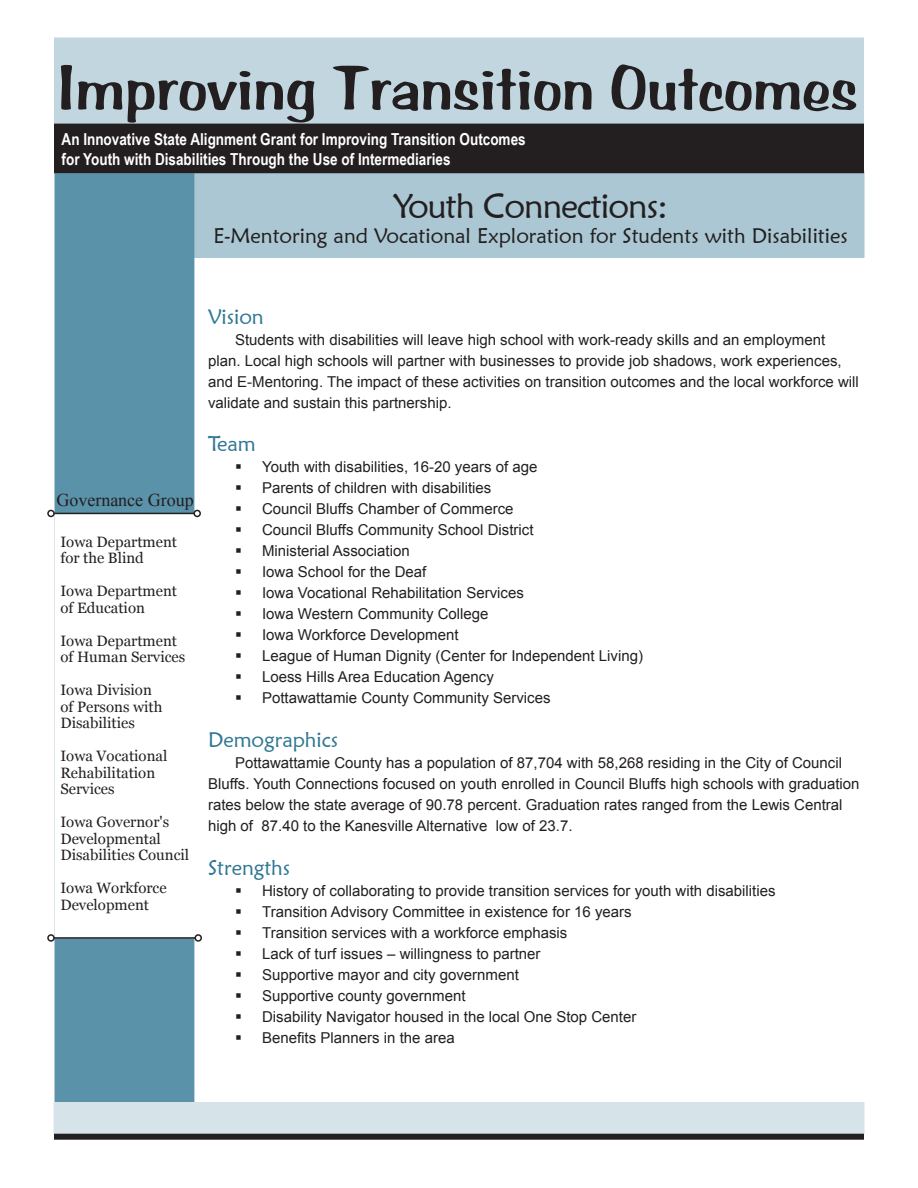
<style>
.page{position:relative;width:918px;height:1188px;background:#fff}
.page>*{position:absolute;margin:0;border:0;box-sizing:border-box;transform-origin:0 0}
.t1{font:64.95px "BRADDON";color:#231f20}
.t2{font:34.5px "Maiandra GD";letter-spacing:-.03em;color:#231f20}
.t3{font:21px "Maiandra GD";color:#231f20}
.Subhead_2{font:21px "Maiandra GD";color:#307793}
.t4{font:18px "Times New Roman";color:#231f20}
.t5{font:700 16.5px/19.8px "Arial Narrow";color:#fff}
.Body{font:15px/21px "Arial";color:#231f20}
.t6{font:15px/16.5px "Georgia";color:#231f20}
</style>
<div class="page">
<div style="left:193px;top:171px;width:671px;height:86px;background:#aac7d3"></div>
<div style="left:55px;top:55px;width:139px;height:1078px;background:#5992a9"></div>
<div style="left:55px;top:38px;width:808px;height:134px;background:#c1d6df"></div>
<div style="left:55px;top:124px;width:808px;height:48px;background:#231f20"></div>
<div style="left:54px;top:124px;width:810px;height:49px;border:2px solid #231f20"></div>
<div style="left:54px;top:1102px;width:810px;height:32px;background:#d6e4e9"></div>
<div style="left:54px;top:1102px;width:810px;height:32px;border:1px solid #d6e4e9"></div>
<div style="left:55px;top:514px;width:146px;height:424px;background:#fff"></div>
<div style="left:54px;top:513px;width:148px;height:425px;border:2px solid #fff"></div>
<hr style="left:54px;top:937px;width:141px;height:2px;background:#231f20">
<div style="left:47px;top:934px;width:8px;height:8px;border:2px solid #231f20;border-radius:50%"></div>
<div style="left:194px;top:934px;width:8px;height:8px;border:2px solid #231f20;border-radius:50%"></div>
<hr style="left:54px;top:513px;width:140px;height:1px;background:#231f20">
<div style="left:47px;top:510px;width:8px;height:7px;border:2px solid #231f20;border-radius:50%"></div>
<div style="left:193px;top:510px;width:8px;height:7px;border:2px solid #231f20;border-radius:50%"></div>
<div style="left:54px;top:1134px;width:810px;height:6px;background:#231f20"></div>
<p class="t1" style="left:57px;top:50px;width:802px">Improving Transition Outcomes</p>
<p class="t5" style="left:62px;top:129px;width:466px">An Innovative State Alignment Grant for Improving Transition Outcomes for Youth with Disabilities Through the Use of Intermediaries</p>
<p class="t2" style="left:393px;top:185px;width:276px">Youth Connections:</p>
<p class="t3" style="left:213px;top:223px;width:636px">E-Mentoring and Vocational Exploration for Students with Disabilities</p>
<p class="t4" style="left:56px;top:488px;width:139px">Governance Group</p>
<p class="t6" style="left:60px;top:533px;width:118px">Iowa Department for the Blind</p>
<p class="t6" style="left:60px;top:583px;width:118px">Iowa Department of Education</p>
<p class="t6" style="left:60px;top:632px;width:126px">Iowa Department of Human Services</p>
<p class="t6" style="left:60px;top:682px;width:104px">Iowa Division of Persons with<br>Disabilities</p>
<p class="t6" style="left:60px;top:748px;width:108px">Iowa Vocational<br>Rehabilitation<br>Services</p>
<p class="t6" style="left:60px;top:814px;width:130px">Iowa Governor's<br>Developmental<br>Disabilities Council</p>
<p class="t6" style="left:60px;top:880px;width:108px">Iowa Workforce<br>Development</p>
<p class="Subhead_2" style="left:208px;top:304px;width:57px">Vision</p>
<p class="Body" style="left:208px;top:329px;width:652px;text-indent:27px">Students with disabilities will leave high school with work-ready skills and an employment plan. Local high schools will partner with businesses to provide job shadows, work experiences, and E-Mentoring. The impact of these activities on transition outcomes and the local workforce will validate and sustain this partnership.</p>
<p class="Subhead_2" style="left:208px;top:431px;width:49px">Team</p>
<p class="Body" style="left:235px;top:457px;width:304px">▪ Youth with disabilities, 16-20 years of age</p>
<p class="Body" style="left:235px;top:478px;width:258px">▪ Parents of children with disabilities</p>
<p class="Body" style="left:235px;top:499px;width:280px">▪ Council Bluffs Chamber of Commerce</p>
<p class="Body" style="left:235px;top:520px;width:300px">▪ Council Bluffs Community School District</p>
<p class="Body" style="left:235px;top:541px;width:176px">▪ Ministerial Association</p>
<p class="Body" style="left:235px;top:562px;width:193px">▪ Iowa School for the Deaf</p>
<p class="Body" style="left:235px;top:583px;width:290px">▪ Iowa Vocational Rehabilitation Services</p>
<p class="Body" style="left:235px;top:604px;width:255px">▪ Iowa Western Community College</p>
<p class="Body" style="left:235px;top:625px;width:225px">▪ Iowa Workforce Development</p>
<p class="Body" style="left:235px;top:646px;width:410px">▪ League of Human Dignity (Center for Independent Living)</p>
<p class="Body" style="left:235px;top:667px;width:260px">▪ Loess Hills Area Education Agency</p>
<p class="Body" style="left:235px;top:688px;width:317px">▪ Pottawattamie County Community Services</p>
<p class="Subhead_2" style="left:208px;top:727px;width:131px">Demographics</p>
<p class="Body" style="left:208px;top:752px;width:653px;text-indent:27px">Pottawattamie County has a population of 87,704 with 58,268 residing in the City of Council Bluffs. Youth Connections focused on youth enrolled in Council Bluffs high schools with graduation rates below the state average of 90.78 percent. Graduation rates ranged from the Lewis Central high of 87.40 to the Kanesville Alternative low of 23.7.</p>
<p class="Subhead_2" style="left:208px;top:854px;width:83px">Strengths</p>
<p class="Body" style="left:235px;top:880px;width:542px">▪ History of collaborating to provide transition services for youth with disabilities</p>
<p class="Body" style="left:235px;top:901px;width:398px">▪ Transition Advisory Committee in existence for 16 years</p>
<p class="Body" style="left:235px;top:922px;width:334px">▪ Transition services with a workforce emphasis</p>
<p class="Body" style="left:235px;top:943px;width:307px">▪ Lack of turf issues – willingness to partner</p>
<p class="Body" style="left:235px;top:964px;width:285px">▪ Supportive mayor and city government</p>
<p class="Body" style="left:235px;top:985px;width:232px">▪ Supportive county government</p>
<p class="Body" style="left:235px;top:1006px;width:403px">▪ Disability Navigator housed in the local One Stop Center</p>
<p class="Body" style="left:235px;top:1027px;width:221px">▪ Benefits Planners in the area</p>
</div>
